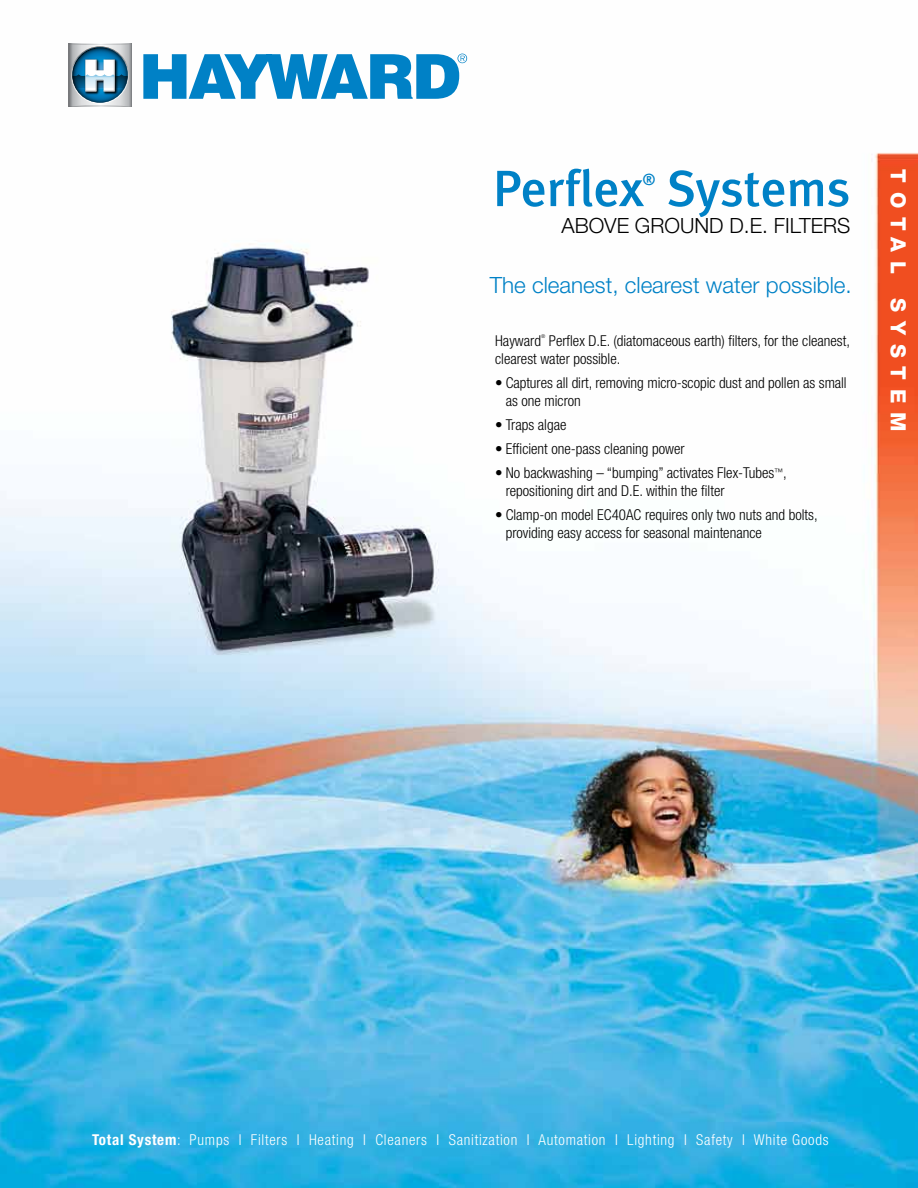
<style>
.page{position:relative;width:918px;height:1188px;background:#fff}
.page>*{position:absolute;margin:0;border:0;box-sizing:border-box;transform-origin:0 0}
.t1{font:500 51px "Meta Plus";color:#0081c6}
.t2{font:300 22.5px "Helvetica Neue LT Std";color:#0081c6}
.t3{font:300 21px "Helvetica Neue LT Std";color:#000}
.t4{font:800 21px "Helvetica Neue LT Std";letter-spacing:.42em;color:#fff}
.t5{font:500 15.75px "Meta Plus";color:#0081c6}
.t6{font:300 condensed 15px/18px "Helvetica Neue LT Std";color:#000}
.t7{font:300 condensed 15px "Helvetica Neue LT Std";letter-spacing:.05em;color:#fff}
.t8{font:300 condensed 5.25px "Helvetica Neue LT Std";color:#000}
.s1{font-weight:700}
</style>
<div class="page">
<img style="left:0;top:53px;width:918px;height:1135px">
<img style="left:55px;top:43px;width:92px;height:81px">
<svg style="left:69px;top:44px;width:63px;height:1px"></svg>
<svg style="left:72px;top:47px;width:56px;height:56px"></svg>
<svg style="left:69px;top:60px;width:63px;height:46px"></svg>
<svg style="left:143px;top:54px;width:324px;height:45px"></svg>
<h1 class="t1" style="left:493px;top:159px;width:153px">Perflex</h1>
<p class="t5" style="left:643px;top:171px;width:14px">®</p>
<h1 class="t1" style="left:667px;top:159px;width:185px">Systems</h1>
<h3 class="t3" style="left:561px;top:213px;width:291px">Above Ground D.E. Filters</h3>
<h2 class="t2" style="left:490px;top:271px;width:364px">The cleanest, clearest water possible.</h2>
<p class="t6" style="left:495px;top:331px;width:47px">Hayward</p>
<p class="t8" style="left:541px;top:333px;width:6px">®</p>
<p class="t6" style="left:495px;top:331px;width:356px;text-indent:54px">Perflex D.E. (diatomaceous earth) filters, for the cleanest, clearest water possible.</p>
<p class="t6" style="left:506px;top:373px;width:343px;text-indent:-10px">• Captures all dirt, removing micro-scopic dust and pollen as small as one micron</p>
<p class="t6" style="left:495px;top:415px;width:73px">• Traps algae</p>
<p class="t6" style="left:495px;top:439px;width:191px">• Efficient one-pass cleaning power</p>
<p class="t6" style="left:506px;top:463px;width:283px;text-indent:-10px">• No backwashing – “bumping” activates Flex-Tubes<sup>™</sup>, repositioning dirt and D.E. within the filter</p>
<p class="t6" style="left:506px;top:505px;width:313px;text-indent:-10px">• Clamp-on model EC40AC requires only two nuts and bolts, providing easy access for seasonal maintenance</p>
<h3 class="t4" style="left:911px;top:169px;width:264px;rotate:90deg">TOTAL SYSTEM</h3>
<p class="t7" style="left:92px;top:1131px;width:738px"><span class="s1">Total System</span>: Pumps I Filters I Heating I Cleaners I Sanitization I Automation I Lighting I Safety I White Goods</p>
</div>
